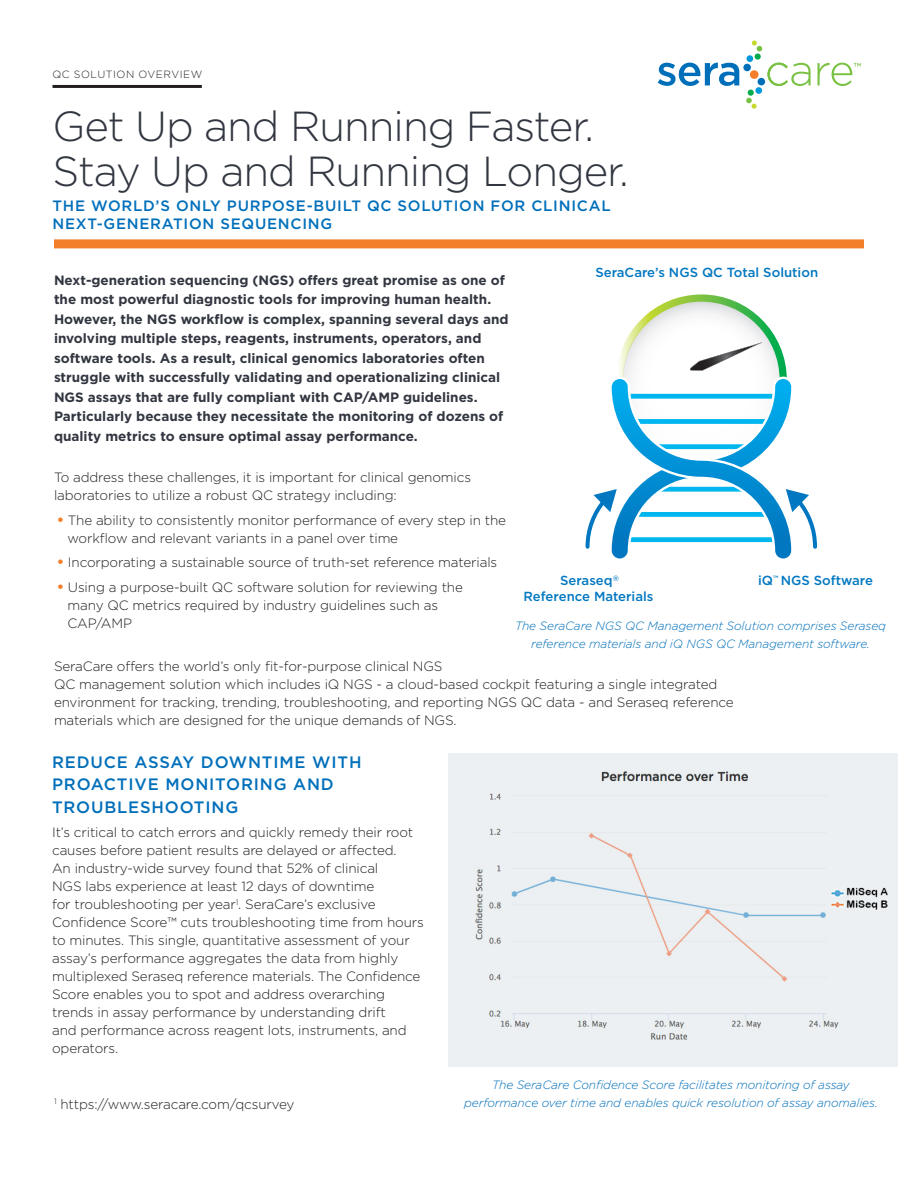
<style>
.page{position:relative;width:918px;height:1188px;background:#fff}
.page>*{position:absolute;margin:0;border:0;box-sizing:border-box;transform-origin:0 0}
.t1{font:300 42px "Gotham";letter-spacing:-.025em;color:#323640}
.SUBHEADS{font:500 16.5px/22.5px "Gotham";letter-spacing:.05em;color:#006fba}
.t2{font:500 15px/18px "Gotham";letter-spacing:.05em;color:#006fba}
.text{font:300 13.5px/18px "Gotham";letter-spacing:-.01em;color:#231f20}
.Introduction_TEXT{font:700 13.5px/19.5px "Gotham";color:#323640}
.Bullet_text{font:300 13.5px/18px "Gotham";letter-spacing:-.01em;color:#231f20}
.t3{font:500 13.2px/15.8px "Gotham";color:#0077c0;text-align:center}
.text-2{font:italic 300 12px/18px "Gotham";letter-spacing:-.01em;color:#006fba;text-align:center}
.Product_Sheet{font:300 10.5px "Gotham";letter-spacing:.05em;color:#231f20}
.s1{font-weight:700;font-size:15px;color:#f47f2a}
</style>
<div class="page">
<div style="left:448px;top:754px;width:449px;height:312px;background:#ecf0f3"></div>
<svg style="left:752px;top:40px;width:5px;height:6px"></svg>
<svg style="left:756px;top:46px;width:7px;height:6px"></svg>
<svg style="left:746px;top:97px;width:6px;height:7px"></svg>
<svg style="left:751px;top:103px;width:6px;height:6px"></svg>
<svg style="left:658px;top:55px;width:153px;height:39px"></svg>
<svg style="left:817px;top:63px;width:44px;height:23px"></svg>
<hr style="left:52px;top:85px;width:150px;height:3px;background:#231f20">
<div style="left:54px;top:239px;width:810px;height:9px;background:#f47f2a"></div>
<svg style="left:585px;top:294px;width:232px;height:265px"></svg>
<img style="left:826px;top:878px;width:64px;height:38px">
<p class="Product_Sheet" style="left:52px;top:68px;width:151px">QC SOLUTION OVERVIEW</p>
<p class="t1" style="left:52px;top:99px;width:543px">Get Up and Running Faster.</p>
<p class="t1" style="left:52px;top:144px;width:578px">Stay Up and Running Longer.</p>
<p class="t2" style="left:52px;top:196px;width:560px">THE WORLD’S ONLY PURPOSE-BUILT QC SOLUTION FOR CLINICAL<br>NEXT-GENERATION SEQUENCING</p>
<p class="t3" style="left:595px;top:265px;width:224px">SeraCare’s NGS QC Total Solution</p>
<p class="Introduction_TEXT" style="left:54px;top:270px;width:456px">Next-generation sequencing (NGS) offers great promise as one of the most powerful diagnostic tools for improving human health.<br>However, the NGS workflow is complex, spanning several days and involving multiple steps, reagents, instruments, operators, and software tools. As a result, clinical genomics laboratories often struggle with successfully validating and operationalizing clinical NGS assays that are fully compliant with CAP/AMP guidelines.<br>Particularly because they necessitate the monitoring of dozens of quality metrics to ensure optimal assay performance.</p>
<p class="text" style="left:54px;top:468px;width:419px">To address these challenges, it is important for clinical genomics laboratories to utilize a robust QC strategy including:</p>
<p class="Bullet_text" style="left:68px;top:510px;width:440px;text-indent:-11px"><span class="s1">•</span> The ability to consistently monitor performance of every step in the workflow and relevant variants in a panel over time</p>
<p class="Bullet_text" style="left:57px;top:553px;width:442px"><span class="s1">•</span> Incorporating a sustainable source of truth-set reference materials</p>
<p class="Bullet_text" style="left:68px;top:578px;width:397px;text-indent:-11px"><span class="s1">•</span> Using a purpose-built QC software solution for reviewing the many QC metrics required by industry guidelines such as<br>CAP/AMP</p>
<p class="text" style="left:54px;top:657px;width:681px">SeraCare offers the world’s only fit-for-purpose clinical NGS<br>QC management solution which includes iQ NGS - a cloud-based cockpit featuring a single integrated environment for tracking, trending, troubleshooting, and reporting NGS QC data - and Seraseq reference materials which are designed for the unique demands of NGS.</p>
<p class="t3" style="left:524px;top:572px;width:131px">Seraseq<sup>®<br></sup>Reference Materials</p>
<p class="t3" style="left:758px;top:572px;width:116px">iQ<sup>™</sup> NGS Software</p>
<p class="text-2" style="left:515px;top:616px;width:373px">The SeraCare NGS QC Management Solution comprises Seraseq reference materials and iQ NGS QC Management software.</p>
<p class="SUBHEADS" style="left:52px;top:750px;width:311px">REDUCE ASSAY DOWNTIME WITH<br>PROACTIVE MONITORING AND<br>TROUBLESHOOTING</p>
<p class="text" style="left:52px;top:823px;width:373px">It’s critical to catch errors and quickly remedy their root causes before patient results are delayed or affected.<br>An industry-wide survey found that 52% of clinical<br>NGS labs experience at least 12 days of downtime<br>for troubleshooting per year<sup>1</sup>. SeraCare’s exclusive Confidence Score™ cuts troubleshooting time from hours to minutes. This single, quantitative assessment of your assay’s performance aggregates the data from highly multiplexed Seraseq reference materials. The Confidence Score enables you to spot and address overarching trends in assay performance by understanding drift<br>and performance across reagent lots, instruments, and operators.</p>
<p class="text" style="left:54px;top:1095px;width:242px"><sup>1</sup> https://www.seracare.com/qcsurvey</p>
<p class="text-2" style="left:464px;top:1075px;width:415px">The SeraCare Confidence Score facilitates monitoring of assay performance over time and enables quick resolution of assay anomalies.</p>
</div>
